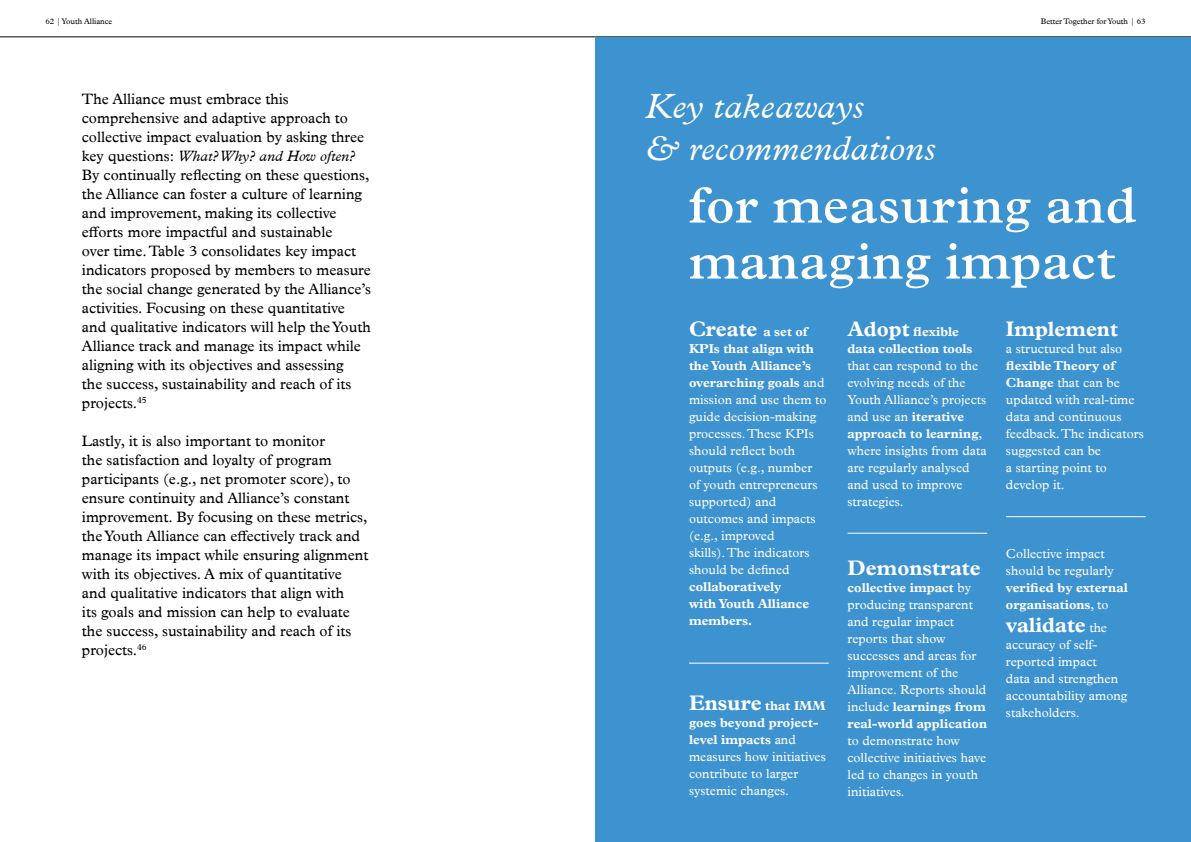
<style>
.page{position:relative;width:1191px;height:842px;background:#fff}
.page>*{position:absolute;margin:0;border:0;box-sizing:border-box;transform-origin:0 0}
.t1{font:600 51px/56px "Plantin MT Pro";letter-spacing:.01em;color:#fff}
.t2{font:italic 35px/42px "Plantin MT Pro";letter-spacing:.01em;color:#fff}
.t3{font:700 21px "Plantin MT Pro";color:#fff}
.t4{font:15px/19px "Plantin MT Pro";color:#000}
.t5{font:13px/17px "Plantin MT Pro";color:#fff}
.t6{font:700 13px/17px "Plantin MT Pro";color:#fff}
.t7{font:8px "Plantin MT Pro";color:#000}
.s1{font-style:italic}
.s2{font-size:13px}
.s3{font-weight:700}
.s4{font-size:21px}
.s5{font-weight:400}
.s6{font-weight:400;font-size:13px}
.s7{font-weight:700;font-size:21px}
</style>
<div class="page">
<hr style="left:0;top:37px;width:595px;height:1px;background:#000">
<div style="left:595px;top:37px;width:596px;height:805px;background:#3d92d0"></div>
<hr style="left:689px;top:663px;width:139px;height:1px;background:#fff">
<hr style="left:847px;top:533px;width:140px;height:1px;background:#fff">
<hr style="left:1006px;top:516px;width:139px;height:1px;background:#fff">
<p class="t7" style="left:45px;top:16px;width:68px">62 | Youth Alliance</p>
<p class="t7" style="left:1040px;top:16px;width:106px">Better Together for Youth | 63</p>
<p class="t4" style="left:82px;top:90px;width:290px">The Alliance must embrace this comprehensive and adaptive approach to collective impact evaluation by asking three key questions: <span class="s1">What? Why? and How often?<br></span>By continually reflecting on these questions, the Alliance can foster a culture of learning and improvement, making its collective efforts more impactful and sustainable<br>over time. Table 3 consolidates key impact indicators proposed by members to measure the social change generated by the Alliance’s activities. Focusing on these quantitative and qualitative indicators will help the Youth Alliance track and manage its impact while aligning with its objectives and assessing<br>the success, sustainability and reach of its projects.<sup>45</sup></p>
<p class="t4" style="left:82px;top:432px;width:288px">Lastly, it is also important to monitor<br>the satisfaction and loyalty of program participants (e.g., net promoter score), to ensure continuity and Alliance’s constant improvement. By focusing on these metrics, the Youth Alliance can effectively track and manage its impact while ensuring alignment with its objectives. A mix of quantitative and qualitative indicators that align with<br>its goals and mission can help to evaluate the success, sustainability and reach of its projects.<sup>46</sup></p>
<h2 class="t2" style="left:645px;top:85px;width:292px">Key takeaways<br>&amp; recommendations</h2>
<h1 class="t1" style="left:689px;top:177px;width:448px">for measuring and managing impact</h1>
<h3 class="t3" style="left:689px;top:317px;width:120px">Create <span class="s2">a set of</span></h3>
<p class="t5" style="left:689px;top:341px;width:139px"><span class="s3">KPIs that align with the Youth Alliance’s overarching goals</span> and mission and use them to guide decision-making processes. These KPIs should reflect both outputs (e.g., number of youth entrepreneurs supported) and outcomes and impacts (e.g., improved<br>skills). The indicators should be defined</p>
<p class="t6" style="left:689px;top:578px;width:122px">collaboratively with Youth Alliance members.</p>
<p class="t6" style="left:847px;top:323px;width:126px"><span class="s4">Adopt</span> flexible data collection tools</p>
<p class="t5" style="left:847px;top:358px;width:141px">that can respond to the evolving needs of the<br>Youth Alliance’s projects and use an <span class="s3">iterative approach to learning</span>, where insights from data are regularly analysed and used to improve strategies.</p>
<h3 class="t3" style="left:1006px;top:317px;width:113px">Implement</h3>
<p class="t5" style="left:1006px;top:341px;width:118px">a structured but also</p>
<p class="t5" style="left:1006px;top:358px;width:140px"><span class="s3">flexible Theory of<br>Change</span> that can be updated with real-time data and continuous feedback. The indicators suggested can be<br>a starting point to develop it.</p>
<p class="t5" style="left:1006px;top:545px;width:109px">Collective impact should be regularly</p>
<p class="t6" style="left:1006px;top:579px;width:123px">verified by external organisations<span class="s5">, to</span></p>
<h3 class="t3" style="left:1006px;top:612px;width:103px">validate <span class="s6">the</span></h3>
<p class="t5" style="left:1006px;top:636px;width:123px">accuracy of self&shy;reported impact<br>data and strengthen accountability among stakeholders.</p>
<h3 class="t3" style="left:847px;top:555px;width:135px">Demonstrate</h3>
<p class="t5" style="left:847px;top:579px;width:141px"><span class="s3">collective impact</span> by producing transparent and regular impact reports that show successes and areas for improvement of the<br>Alliance. Reports should include <span class="s3">learnings from real-world application</span></p>
<p class="t5" style="left:847px;top:732px;width:140px">to demonstrate how collective initiatives have led to changes in youth initiatives.</p>
<p class="t5" style="left:689px;top:697px;width:138px"><span class="s7">Ensure</span> <span class="s3">that IMM goes beyond project&shy;level impacts</span> and measures how initiatives contribute to larger systemic changes.</p>
</div>
